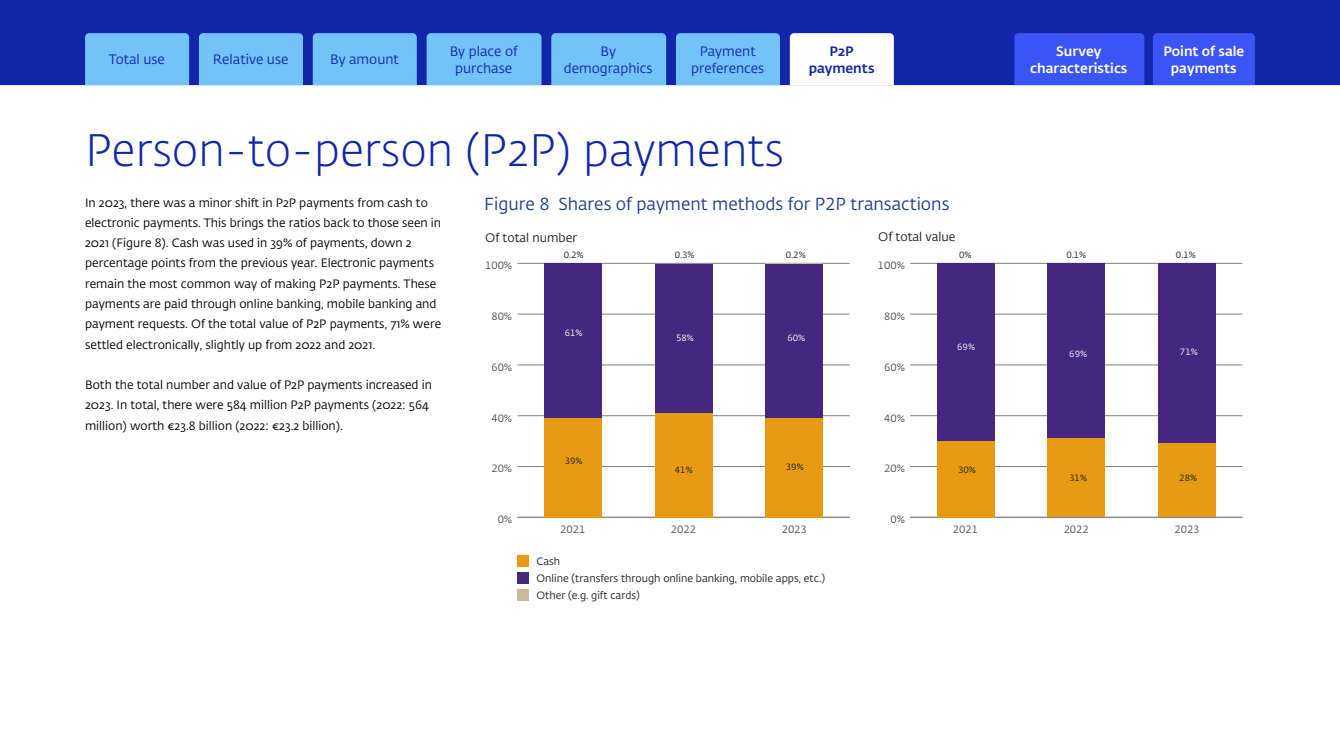
<style>
.page{position:relative;width:1340px;height:754px;background:#fff}
.page>*{position:absolute;margin:0;border:0;box-sizing:border-box;transform-origin:0 0}
.t1{font:300 45px "DNB Fedra";color:#1226aa}
.t2{font:17.25px "DNB Fedra";color:#203e8b}
.t3{font:13.5px/16.5px "DNB Fedra";color:#1226aa;text-align:center}
.t4{font:500 13.5px/16.5px "DNB Fedra";color:#fff;text-align:center}
.t5{font:500 13.5px/16.5px "DNB Fedra";color:#1226aa;text-align:center}
.t6{font:12.15px "DNB Fedra";color:#1d1d1b}
.t7{font:12px/20.2px "DNB Fedra";color:#000}
.t8{font:10.5px/17.7px "DNB Fedra";color:#1d1d1b}
.t9{font:10.5px "DNB Fedra";color:#4d4d4d}
.t10{font:9px "DNB Fedra";color:#1d1d1b}
.t11{font:9px "DNB Fedra";color:#fff}
</style>
<div class="page">
<div style="left:0;top:0;width:1339px;height:85px;background:#1226aa"></div>
<div style="left:1152px;top:33px;width:102px;height:52px;background:#3b54f5"></div>
<div style="left:199px;top:33px;width:104px;height:52px;background:#73c2fa"></div>
<div style="left:313px;top:33px;width:104px;height:52px;background:#73c2fa"></div>
<div style="left:426px;top:33px;width:115px;height:52px;background:#73c2fa"></div>
<div style="left:551px;top:33px;width:115px;height:52px;background:#73c2fa"></div>
<div style="left:676px;top:33px;width:104px;height:52px;background:#73c2fa"></div>
<div style="left:1014px;top:33px;width:130px;height:52px;background:#3b54f5"></div>
<div style="left:85px;top:33px;width:104px;height:52px;background:#73c2fa"></div>
<svg style="left:789px;top:33px;width:104px;height:52px"></svg>
<hr style="left:517px;top:517px;width:332px;height:1px;background:#808080">
<hr style="left:517px;top:466px;width:332px;height:1px;background:#808080">
<hr style="left:517px;top:415px;width:332px;height:1px;background:#808080">
<hr style="left:517px;top:364px;width:332px;height:1px;background:#808080">
<hr style="left:517px;top:314px;width:332px;height:1px;background:#808080">
<hr style="left:517px;top:263px;width:332px;height:1px;background:#808080">
<div style="left:544px;top:263px;width:57px;height:155px;background:#44277e"></div>
<div style="left:654px;top:264px;width:58px;height:149px;background:#44277e"></div>
<div style="left:765px;top:264px;width:58px;height:154px;background:#44277e"></div>
<div style="left:544px;top:418px;width:57px;height:99px;background:#e69b13"></div>
<div style="left:654px;top:413px;width:58px;height:104px;background:#e69b13"></div>
<div style="left:765px;top:418px;width:58px;height:99px;background:#e69b13"></div>
<hr style="left:910px;top:517px;width:332px;height:1px;background:#808080">
<hr style="left:910px;top:466px;width:332px;height:1px;background:#808080">
<hr style="left:910px;top:415px;width:332px;height:1px;background:#808080">
<hr style="left:910px;top:364px;width:332px;height:1px;background:#808080">
<hr style="left:910px;top:314px;width:332px;height:1px;background:#808080">
<hr style="left:910px;top:263px;width:332px;height:1px;background:#808080">
<div style="left:936px;top:264px;width:58px;height:177px;background:#44277e"></div>
<div style="left:1047px;top:263px;width:58px;height:175px;background:#44277e"></div>
<div style="left:1158px;top:263px;width:57px;height:180px;background:#44277e"></div>
<div style="left:936px;top:441px;width:58px;height:76px;background:#e69b13"></div>
<div style="left:1047px;top:438px;width:58px;height:79px;background:#e69b13"></div>
<div style="left:1158px;top:443px;width:57px;height:74px;background:#e69b13"></div>
<div style="left:517px;top:555px;width:11px;height:12px;background:#e69b13"></div>
<div style="left:517px;top:589px;width:11px;height:12px;background:#c6ba9d"></div>
<div style="left:517px;top:572px;width:12px;height:11px;background:#44277e"></div>
<p class="t3" style="left:213px;top:52px;width:77px">Relative use</p>
<p class="t3" style="left:330px;top:52px;width:70px">By amount</p>
<p class="t3" style="left:450px;top:43px;width:69px">By place of purchase</p>
<p class="t3" style="left:564px;top:43px;width:90px">By demographics</p>
<p class="t3" style="left:691px;top:43px;width:75px">Payment preferences</p>
<p class="t4" style="left:1030px;top:43px;width:99px">Survey characteristics</p>
<p class="t3" style="left:109px;top:52px;width:58px">Total use</p>
<p class="t5" style="left:808px;top:43px;width:67px">P2P payments</p>
<p class="t4" style="left:1163px;top:43px;width:82px">Point of sale payments</p>
<h1 class="t1" style="left:85px;top:123px;width:700px">Person-to-person (P2P) payments</h1>
<p class="t7" style="left:85px;top:192px;width:358px">In 2023, there was a minor shift in P2P payments from cash to electronic payments. This brings the ratios back to those seen in 2021 (Figure 8). Cash was used in 39% of payments, down 2 percentage points from the previous year. Electronic payments remain the most common way of making P2P payments. These payments are paid through online banking, mobile banking and payment requests. Of the total value of P2P payments, 71% were settled electronically, slightly up from 2022 and 2021.</p>
<p class="t7" style="left:85px;top:375px;width:348px">Both the total number and value of P2P payments increased in<br>2023. In total, there were 584 million P2P payments (2022: 564 million) worth €23.8 billion (2022: €23.2 billion).</p>
<h2 class="t2" style="left:484px;top:194px;width:466px">Figure 8 Shares of payment methods for P2P transactions</h2>
<p class="t6" style="left:485px;top:230px;width:93px">Of total number</p>
<p class="t6" style="left:878px;top:230px;width:79px">Of total value</p>
<p class="t10" style="left:563px;top:249px;width:21px">0.2%</p>
<p class="t10" style="left:674px;top:249px;width:21px">0.3%</p>
<p class="t10" style="left:785px;top:249px;width:21px">0.2%</p>
<p class="t10" style="left:959px;top:249px;width:14px">0%</p>
<p class="t10" style="left:1066px;top:249px;width:21px">0.1%</p>
<p class="t10" style="left:1175px;top:249px;width:21px">0.1%</p>
<p class="t9" style="left:877px;top:259px;width:29px">100%</p>
<p class="t9" style="left:485px;top:259px;width:29px">100%</p>
<p class="t9" style="left:491px;top:310px;width:22px">80%</p>
<p class="t9" style="left:884px;top:310px;width:22px">80%</p>
<p class="t11" style="left:564px;top:327px;width:19px">61%</p>
<p class="t11" style="left:676px;top:333px;width:19px">58%</p>
<p class="t11" style="left:787px;top:333px;width:19px">60%</p>
<p class="t11" style="left:957px;top:341px;width:19px">69%</p>
<p class="t11" style="left:1069px;top:348px;width:19px">69%</p>
<p class="t11" style="left:1179px;top:346px;width:19px">71%</p>
<p class="t9" style="left:491px;top:360px;width:22px">60%</p>
<p class="t9" style="left:884px;top:360px;width:22px">60%</p>
<p class="t9" style="left:491px;top:411px;width:22px">40%</p>
<p class="t9" style="left:884px;top:411px;width:22px">40%</p>
<p class="t9" style="left:491px;top:462px;width:22px">20%</p>
<p class="t9" style="left:497px;top:513px;width:16px">0%</p>
<p class="t10" style="left:564px;top:455px;width:19px">39%</p>
<p class="t10" style="left:786px;top:461px;width:19px">39%</p>
<p class="t9" style="left:884px;top:462px;width:22px">20%</p>
<p class="t10" style="left:675px;top:464px;width:19px">41%</p>
<p class="t10" style="left:958px;top:464px;width:19px">30%</p>
<p class="t9" style="left:890px;top:513px;width:16px">0%</p>
<p class="t10" style="left:1069px;top:472px;width:19px">31%</p>
<p class="t10" style="left:1179px;top:472px;width:19px">28%</p>
<p class="t9" style="left:560px;top:523px;width:27px">2021</p>
<p class="t9" style="left:671px;top:523px;width:27px">2022</p>
<p class="t9" style="left:781px;top:523px;width:27px">2023</p>
<p class="t8" style="left:536px;top:552px;width:25px">Cash</p>
<p class="t8" style="left:536px;top:569px;width:290px">Online (transfers through online banking, mobile apps, etc.)<br>Other (e.g. gift cards)</p>
<p class="t9" style="left:952px;top:523px;width:27px">2021</p>
<p class="t9" style="left:1063px;top:523px;width:27px">2022</p>
<p class="t9" style="left:1174px;top:523px;width:27px">2023</p>
</div>
